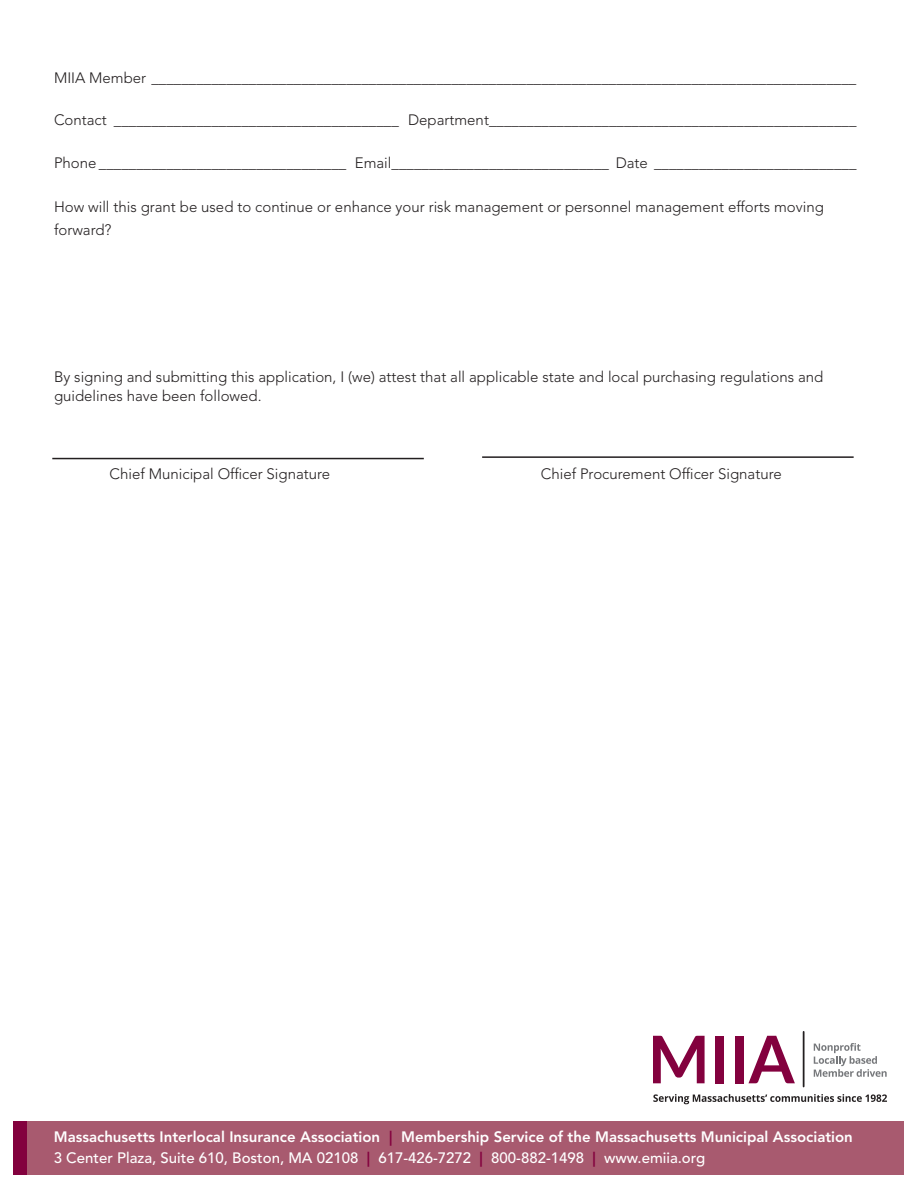
<style>
.page{position:relative;width:918px;height:1188px;background:#fff}
.page>*{position:absolute;margin:0;border:0;box-sizing:border-box;transform-origin:0 0}
.t1{font:300 15px/22.5px "Avenir LT Std";color:#231f20}
.t2{font:800 15px "Avenir LT Std";color:#fff}
.t3{font:500 15px "Avenir LT Std";color:#fff}
.s1{color:#83013e}
.s2{font-weight:800;color:#83013e}
</style>
<div class="page">
<hr style="left:52px;top:458px;width:372px;height:1px;background:#231f20">
<hr style="left:482px;top:456px;width:372px;height:2px;background:#231f20">
<hr style="left:803px;top:1032px;width:2px;height:55px;background:#231f20">
<svg style="left:814px;top:1043px;width:73px;height:34px"></svg>
<svg style="left:653px;top:1094px;width:234px;height:10px"></svg>
<svg style="left:653px;top:1036px;width:52px;height:47px"></svg>
<div style="left:715px;top:1036px;width:9px;height:47px;background:#83013e"></div>
<div style="left:735px;top:1036px;width:9px;height:47px;background:#83013e"></div>
<svg style="left:749px;top:1036px;width:46px;height:47px"></svg>
<div style="left:14px;top:1121px;width:890px;height:53px;background:#a85a6f"></div>
<div style="left:14px;top:1121px;width:13px;height:53px;background:#83013e"></div>
<p class="t1" style="left:54px;top:66px;width:804px">MIIA Member ______________________________________________________________________________________________</p>
<p class="t1" style="left:54px;top:109px;width:804px">Contact ______________________________________ Department_________________________________________________</p>
<p class="t1" style="left:54px;top:152px;width:804px">Phone _________________________________ Email_____________________________ Date ___________________________</p>
<p class="t1" style="left:54px;top:196px;width:771px">How will this grant be used to continue or enhance your risk management or personnel management efforts moving forward?</p>
<p class="t1" style="left:54px;top:367px;width:771px;line-height:19.5px">By signing and submitting this application, I (we) attest that all applicable state and local purchasing regulations and guidelines have been followed.</p>
<p class="t1" style="left:110px;top:462px;width:222px">Chief Municipal Officer Signature</p>
<p class="t1" style="left:541px;top:462px;width:242px">Chief Procurement Officer Signature</p>
<p class="t2" style="left:54px;top:1128px;width:801px">Massachusetts Interlocal Insurance Association <span class="s1">|</span> Membership Service of the Massachusetts Municipal Association</p>
<p class="t3" style="left:54px;top:1149px;width:653px">3 Center Plaza, Suite 610, Boston, MA 02108 <span class="s2">|</span> 617-426-7272 <span class="s2">|</span> 800-882-1498 <span class="s2">|</span> www.emiia.org</p>
</div>
